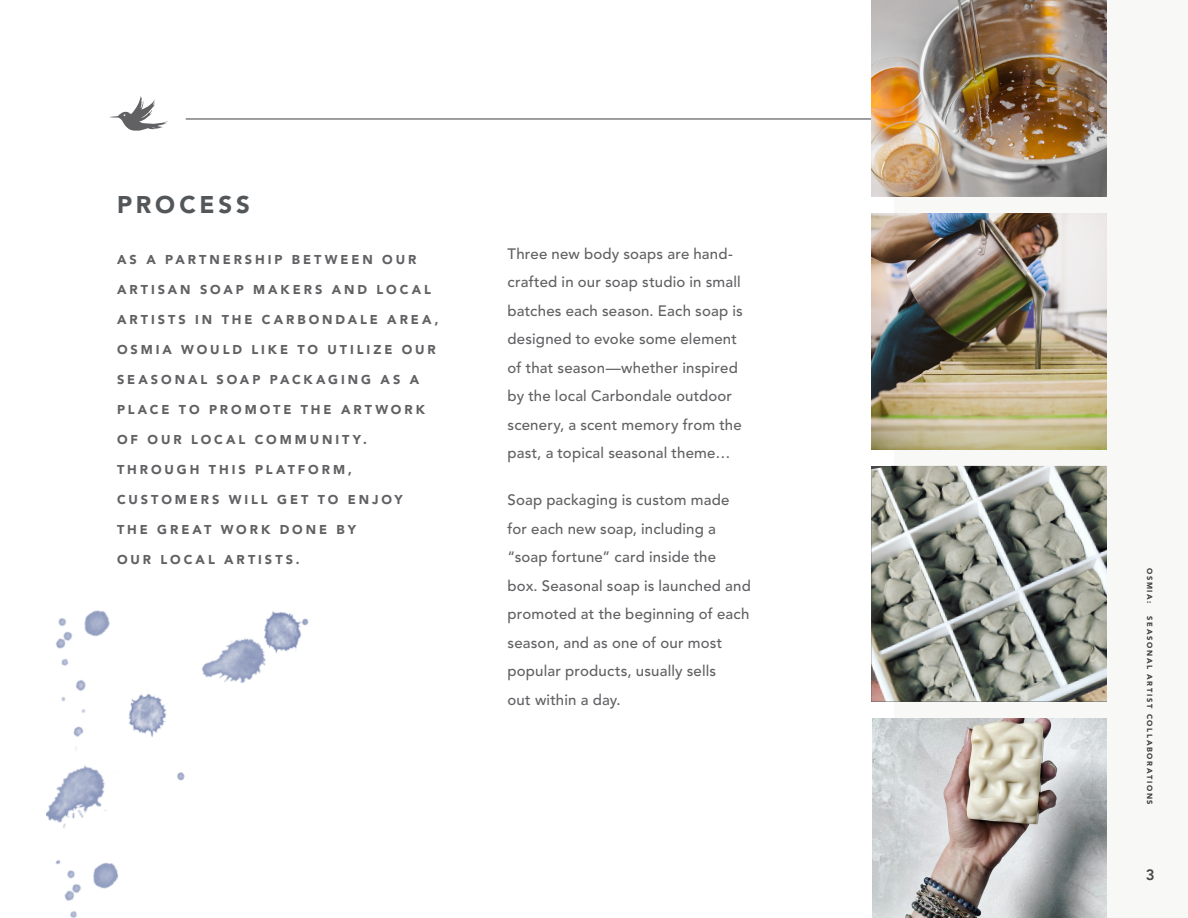
<style>
.page{position:relative;width:1188px;height:918px;background:#fff}
.page>*{position:absolute;margin:0;border:0;box-sizing:border-box;transform-origin:0 0}
.Bulk_paragraph_text{font:900 24px "Avenir LT Std";letter-spacing:.16em;color:#54575a}
.Bulk_paragraph_text-2{font:500 15px/28.5px "Avenir LT Std";letter-spacing:.01em;color:#616164}
.t1{font:800 15px "Avenir";color:#454647}
.Bulk_paragraph_text-3{font:900 12.75px "Avenir LT Std";letter-spacing:.23em;color:#616164}
.t2{font:900 7.5px "Avenir";letter-spacing:.225em;color:#3e3e3f}
</style>
<div class="page">
<div style="left:894px;top:0;width:294px;height:918px;background:#f8f8f6"></div>
<hr style="left:186px;top:119px;width:921px;height:1px;background:#3e3e3f">
<svg style="left:110px;top:96px;width:58px;height:35px"></svg>
<img style="left:46px;top:611px;width:263px;height:218px">
<img style="left:46px;top:610px;width:93px;height:171px">
<img style="left:55px;top:860px;width:64px;height:58px">
<img style="left:871px;top:466px;width:236px;height:236px">
<img style="left:873px;top:718px;width:233px;height:200px">
<img style="left:871px;top:0;width:236px;height:197px">
<img style="left:871px;top:214px;width:236px;height:235px">
<p class="Bulk_paragraph_text" style="left:117px;top:191px;width:134px">PROCESS</p>
<p class="Bulk_paragraph_text-3" style="left:117px;top:251px;width:301px">AS A PARTNERSHIP BETWEEN OUR</p>
<p class="Bulk_paragraph_text-3" style="left:117px;top:281px;width:315px">ARTISAN SOAP MAKERS AND LOCAL</p>
<p class="Bulk_paragraph_text-3" style="left:117px;top:311px;width:323px">ARTISTS IN THE CARBONDALE AREA,</p>
<p class="Bulk_paragraph_text-3" style="left:117px;top:341px;width:320px">OSMIA WOULD LIKE TO UTILIZE OUR</p>
<p class="Bulk_paragraph_text-3" style="left:117px;top:371px;width:304px">SEASONAL SOAP PACKAGING AS A</p>
<p class="Bulk_paragraph_text-3" style="left:117px;top:401px;width:309px">PLACE TO PROMOTE THE ARTWORK</p>
<p class="Bulk_paragraph_text-3" style="left:117px;top:431px;width:251px">OF OUR LOCAL COMMUNITY.</p>
<p class="Bulk_paragraph_text-3" style="left:117px;top:461px;width:236px">THROUGH THIS PLATFORM,</p>
<p class="Bulk_paragraph_text-3" style="left:117px;top:491px;width:287px">CUSTOMERS WILL GET TO ENJOY</p>
<p class="Bulk_paragraph_text-3" style="left:117px;top:521px;width:240px">THE GREAT WORK DONE BY</p>
<p class="Bulk_paragraph_text-3" style="left:117px;top:551px;width:184px">OUR LOCAL ARTISTS.</p>
<p class="Bulk_paragraph_text-2" style="left:508px;top:240px;width:237px">Three new body soaps are hand&shy;crafted in our soap studio in small batches each season. Each soap is designed to evoke some element of that season—whether inspired by the local Carbondale outdoor scenery, a scent memory from the past, a topical seasonal theme…</p>
<p class="Bulk_paragraph_text-2" style="left:508px;top:486px;width:245px">Soap packaging is custom made for each new soap, including a “soap fortune” card inside the<br>box. Seasonal soap is launched and promoted at the beginning of each season, and as one of our most popular products, usually sells<br>out within a day.</p>
<p class="t2" style="left:1156px;top:568px;width:37px;rotate:90deg">OSMIA:</p>
<p class="t2" style="left:1156px;top:616px;width:190px;rotate:90deg">SEASONAL ARTIST COLLABORATIONS</p>
<p class="t1" style="left:1146px;top:863px;width:10px">3</p>
</div>
